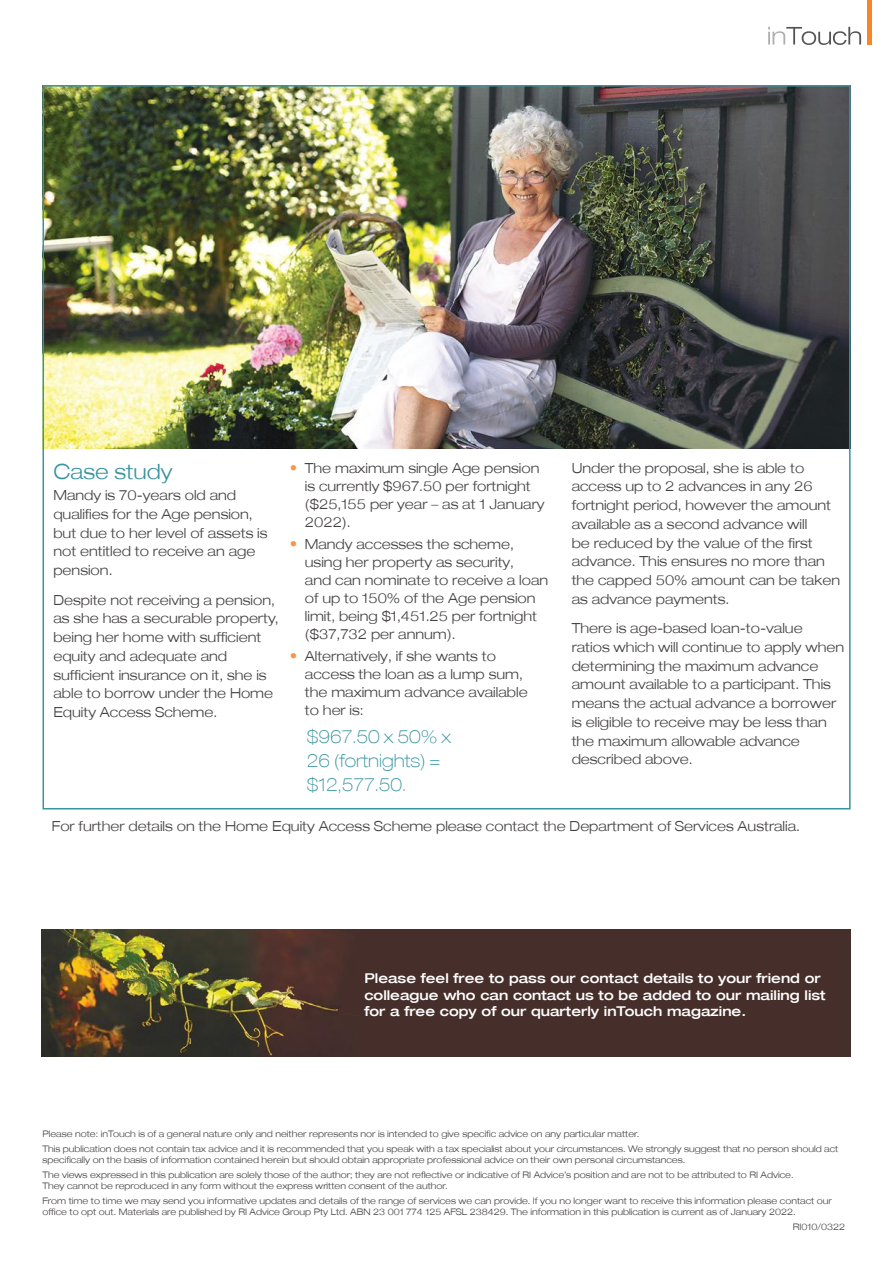
<style>
.page{position:relative;width:893px;height:1263px;background:#fff}
.page>*{position:absolute;margin:0;border:0;box-sizing:border-box;transform-origin:0 0}
.t1{font:300 expanded 21px "Helvetica Neue LT";color:#3794a0}
.t2{font:100 expanded 18px/24px "Helvetica Neue LT";color:#3794a0}
.t3{font:300 expanded 13.8px/18.8px "Helvetica Neue LT";color:#444041}
.t4{font:500 expanded 13.5px/16.5px "Helvetica Neue LT";color:#fff}
.t5{font:300 expanded 9px/15px "Helvetica Neue LT";color:#444041}
.s1{font-size:15px;color:#fa9646}
</style>
<div class="page">
<svg style="left:768px;top:27px;width:93px;height:18px"></svg>
<div style="left:867px;top:0;width:5px;height:45px;background:#f88528"></div>
<img style="left:46px;top:88px;width:802px;height:361px">
<img style="left:41px;top:929px;width:810px;height:127px">
<h1 class="t1" style="left:53px;top:459px;width:121px">Case study</h1>
<p class="t3" style="left:53px;top:486px;width:216px">Mandy is 70-years old and qualifies for the Age pension, but due to her level of assets is not entitled to receive an age pension.</p>
<p class="t3" style="left:53px;top:590px;width:227px">Despite not receiving a pension, as she has a securable property, being her home with sufficient equity and adequate and sufficient insurance on it, she is able to borrow under the Home<br>Equity Access Scheme.</p>
<p class="t3" style="left:305px;top:458px;width:241px;line-height:18px;text-indent:-15px"><span class="s1">•</span> The maximum single Age pension is currently $967.50 per fortnight ($25,155 per year – as at 1 January<br>2022).</p>
<p class="t3" style="left:305px;top:535px;width:245px;line-height:18px;text-indent:-15px"><span class="s1">•</span> Mandy accesses the scheme, using her property as security,<br>and can nominate to receive a loan of up to 150% of the Age pension limit, being $1,451.25 per fortnight ($37,732 per annum).</p>
<p class="t3" style="left:305px;top:647px;width:224px;line-height:18px;text-indent:-15px"><span class="s1">•</span> Alternatively, if she wants to access the loan as a lump sum, the maximum advance available to her is:</p>
<h2 class="t2" style="left:307px;top:725px;width:146px">$967.50 x 50% x<br>26 (fortnights) = $12,577.50.</h2>
<p class="t3" style="left:572px;top:458px;width:270px">Under the proposal, she is able to access up to 2 advances in any 26 fortnight period, however the amount available as a second advance will<br>be reduced by the value of the first advance. This ensures no more than the capped 50% amount can be taken as advance payments.</p>
<p class="t3" style="left:572px;top:619px;width:274px">There is age-based loan-to-value<br>ratios which will continue to apply when determining the maximum advance amount available to a participant. This means the actual advance a borrower is eligible to receive may be less than the maximum allowable advance described above.</p>
<p class="t3" style="left:52px;top:816px;width:750px">For further details on the Home Equity Access Scheme please contact the Department of Services Australia.</p>
<p class="t4" style="left:364px;top:970px;width:463px">Please feel free to pass our contact details to your friend or colleague who can contact us to be added to our mailing list for a free copy of our quarterly inTouch magazine.</p>
<p class="t5" style="left:42px;top:1126px;width:798px">Please note: inTouch is of a general nature only and neither represents nor is intended to give specific advice on any particular matter.<br>This publication does not contain tax advice and it is recommended that you speak with a tax specialist about your circumstances. We strongly suggest that no person should act</p>
<p class="t5" style="left:42px;top:1152px;width:753px">specifically on the basis of information contained herein but should obtain appropriate professional advice on their own personal circumstances.<br>The views expressed in this publication are solely those of the author; they are not reflective or indicative of RI Advice’s position and are not to be attributed to RI Advice.</p>
<p class="t5" style="left:42px;top:1178px;width:791px">They cannot be reproduced in any form without the express written consent of the author.<br>From time to time we may send you informative updates and details of the range of services we can provide. If you no longer want to receive this information please contact our</p>
<p class="t5" style="left:42px;top:1204px;width:755px">office to opt out. Materials are published by RI Advice Group Pty Ltd. ABN 23 001 774 125 AFSL 238429. The information in this publication is current as of January 2022.</p>
<p class="t5" style="left:793px;top:1219px;width:54px">RI010/0322</p>
</div>
